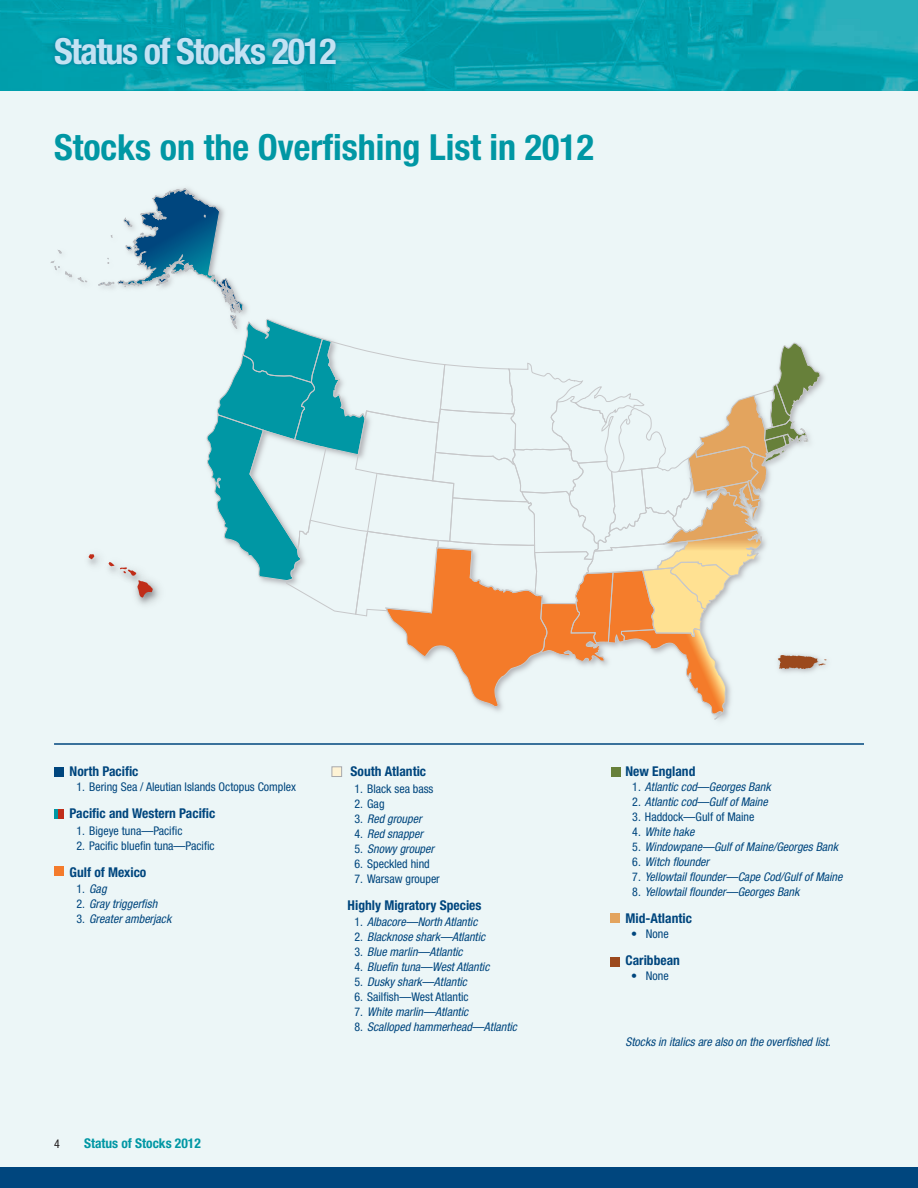
<style>
.page{position:relative;width:918px;height:1188px;background:#fff}
.page>*{position:absolute;margin:0;border:0;box-sizing:border-box;transform-origin:0 0}
.t1{font:700 condensed 36px "Helvetica Neue LT Std";color:#0097a4}
.t2{font:700 condensed 36px "Helvetica Neue LT Std";letter-spacing:-.04em;color:#c3e2f3}
.t3{font:700 condensed 13.5px "Helvetica Neue LT Std";color:#00467e}
.t4{font:700 condensed 13.5px "Helvetica Neue LT Std";color:#0097a4}
.t5{font:italic condensed 12px "Helvetica Neue LT Std";color:#00467e}
.t6{font:condensed 12px "Helvetica Neue LT Std";color:#00467e}
.t7{font:condensed 12px "Helvetica Neue LT Std";color:#231f20}
.s1{font-style:normal}
</style>
<div class="page">
<img style="left:0;top:0;width:918px;height:92px">
<div style="left:50px;top:33px;width:290px;height:36px;background:#00467e;opacity:.5"></div>
<div style="left:0;top:92px;width:918px;height:1096px;background:#ecf6f7"></div>
<svg style="left:50px;top:188px;width:777px;height:532px"></svg>
<div style="left:54px;top:767px;width:10px;height:10px;background:#00467e"></div>
<div style="left:54px;top:809px;width:10px;height:10px;background:#0097a4"></div>
<div style="left:54px;top:866px;width:10px;height:10px;background:#f47b2c"></div>
<div style="left:332px;top:767px;width:10px;height:10px;background:#fef3d5;border:1px solid #a8a9ad"></div>
<div style="left:611px;top:767px;width:10px;height:10px;background:#67803a"></div>
<div style="left:58px;top:809px;width:6px;height:10px;background:#c02d19"></div>
<div style="left:610px;top:913px;width:10px;height:10px;background:#e3a45e"></div>
<div style="left:610px;top:957px;width:10px;height:9px;background:#9b491d"></div>
<hr style="left:54px;top:743px;width:810px;height:2px;background:#00467e">
<div style="left:0;top:1168px;width:918px;height:20px;background:#00467e"></div>
<h1 class="t2" style="left:54px;top:30px;width:284px">Status of Stocks 2012</h1>
<h1 class="t1" style="left:54px;top:126px;width:542px">Stocks on the Overfishing List in 2012</h1>
<p class="t3" style="left:70px;top:763px;width:70px">North Pacific</p>
<p class="t6" style="left:76px;top:780px;width:221px">1. Bering Sea / Aleutian Islands Octopus Complex</p>
<p class="t3" style="left:70px;top:805px;width:147px">Pacific and Western Pacific</p>
<p class="t6" style="left:76px;top:824px;width:107px">1. Bigeye tuna—Pacific</p>
<p class="t6" style="left:76px;top:839px;width:140px">2. Pacific bluefin tuna—Pacific</p>
<p class="t3" style="left:70px;top:864px;width:78px">Gulf of Mexico</p>
<p class="t5" style="left:76px;top:882px;width:32px"><span class="s1">1.</span> Gag</p>
<p class="t5" style="left:76px;top:897px;width:82px"><span class="s1">2.</span> Gray triggerfish</p>
<p class="t5" style="left:76px;top:912px;width:96px"><span class="s1">3.</span> Greater amberjack</p>
<p class="t7" style="left:54px;top:1136px;width:7px">4</p>
<p class="t4" style="left:84px;top:1135px;width:118px">Status of Stocks 2012</p>
<p class="t3" style="left:351px;top:763px;width:77px">South Atlantic</p>
<p class="t6" style="left:354px;top:782px;width:81px">1. Black sea bass</p>
<p class="t6" style="left:354px;top:797px;width:32px">2. Gag</p>
<p class="t5" style="left:354px;top:812px;width:69px"><span class="s1">3.</span> Red grouper</p>
<p class="t5" style="left:354px;top:827px;width:70px"><span class="s1">4.</span> Red snapper</p>
<p class="t5" style="left:354px;top:842px;width:81px"><span class="s1">5.</span> Snowy grouper</p>
<p class="t6" style="left:354px;top:857px;width:77px">6. Speckled hind</p>
<p class="t6" style="left:354px;top:872px;width:87px">7. Warsaw grouper</p>
<p class="t3" style="left:348px;top:897px;width:135px">Highly Migratory Species</p>
<p class="t5" style="left:354px;top:915px;width:125px"><span class="s1">1.</span> Albacore—North Atlantic</p>
<p class="t5" style="left:354px;top:930px;width:132px"><span class="s1">2.</span> Blacknose shark—Atlantic</p>
<p class="t5" style="left:354px;top:945px;width:110px"><span class="s1">3.</span> Blue marlin—Atlantic</p>
<p class="t5" style="left:354px;top:960px;width:137px"><span class="s1">4.</span> Bluefin tuna—West Atlantic</p>
<p class="t5" style="left:354px;top:975px;width:114px"><span class="s1">5.</span> Dusky shark—Atlantic</p>
<p class="t6" style="left:354px;top:990px;width:116px">6. Sailfish—West Atlantic</p>
<p class="t5" style="left:354px;top:1005px;width:115px"><span class="s1">7.</span> White marlin—Atlantic</p>
<p class="t5" style="left:354px;top:1020px;width:164px"><span class="s1">8.</span> Scalloped hammerhead—Atlantic</p>
<p class="t3" style="left:625px;top:763px;width:71px">New England</p>
<p class="t5" style="left:632px;top:780px;width:140px"><span class="s1">1.</span> Atlantic cod—Georges Bank</p>
<p class="t5" style="left:632px;top:795px;width:137px"><span class="s1">2.</span> Atlantic cod—Gulf of Maine</p>
<p class="t6" style="left:632px;top:810px;width:124px">3. Haddock—Gulf of Maine</p>
<p class="t5" style="left:632px;top:825px;width:64px"><span class="s1">4.</span> White hake</p>
<p class="t5" style="left:632px;top:840px;width:207px"><span class="s1">5.</span> Windowpane—Gulf of Maine/Georges Bank</p>
<p class="t5" style="left:632px;top:855px;width:78px"><span class="s1">6.</span> Witch flounder</p>
<p class="t5" style="left:632px;top:870px;width:212px"><span class="s1">7.</span> Yellowtail flounder—Cape Cod/Gulf of Maine</p>
<p class="t5" style="left:632px;top:885px;width:169px"><span class="s1">8.</span> Yellowtail flounder—Georges Bank</p>
<p class="t3" style="left:625px;top:910px;width:68px">Mid-Atlantic</p>
<p class="t6" style="left:631px;top:927px;width:39px">• None</p>
<p class="t3" style="left:625px;top:952px;width:56px">Caribbean</p>
<p class="t6" style="left:631px;top:969px;width:39px">• None</p>
<p class="t5" style="left:625px;top:1035px;width:207px">Stocks in italics are also on the overfished list.</p>
</div>
